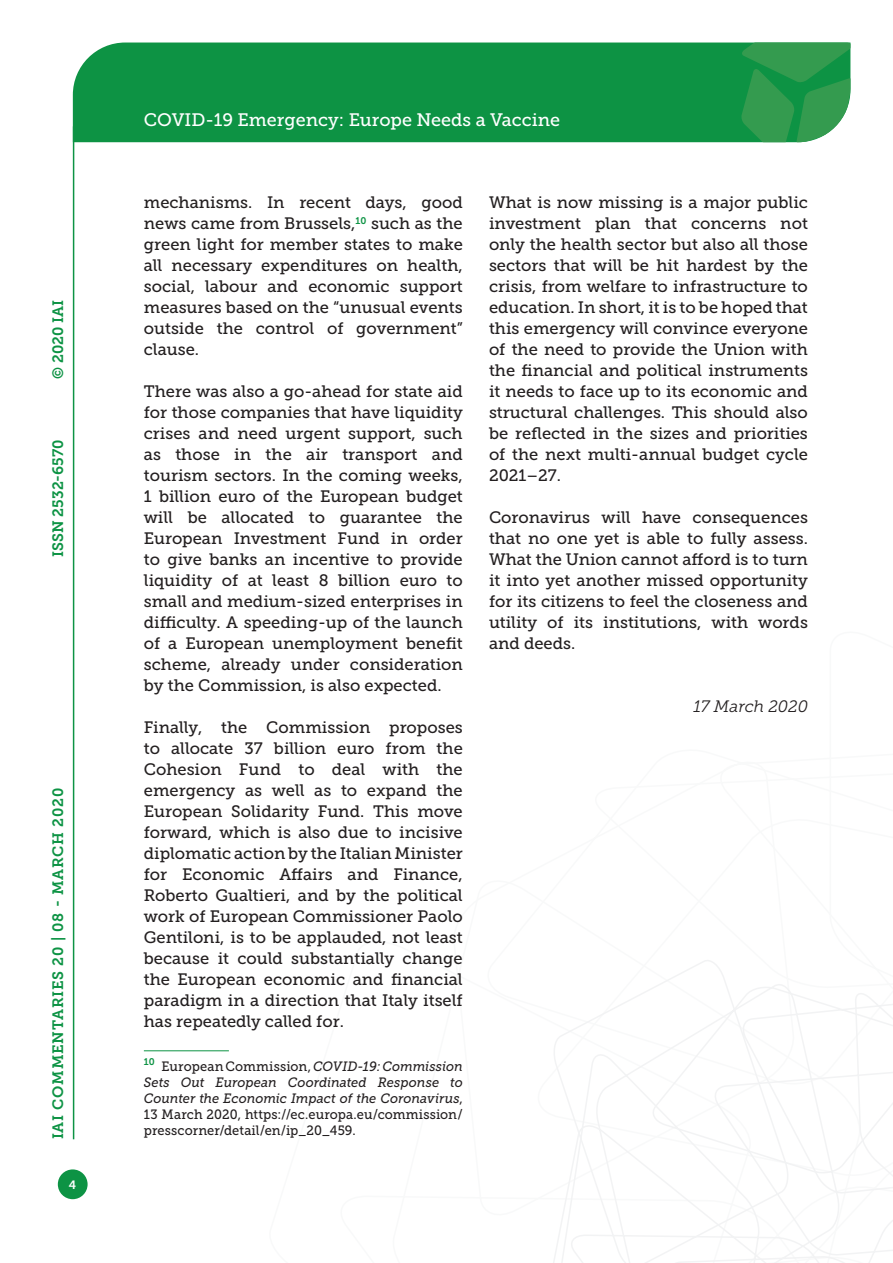
<style>
.page{position:relative;width:893px;height:1263px;background:#fff}
.page>*{position:absolute;margin:0;border:0;box-sizing:border-box;transform-origin:0 0}
.t1{font:18px "Museo Slab 500";color:#fff}
.Testo{font:16.5px/21px "Museo Slab 500";color:#231f20;text-align:justify}
.Testo-2{font:italic 16.5px "Museo Slab 300";color:#231f20}
.t2{font:15px "Museo Slab 700";letter-spacing:.05em;color:#0d9344}
.t3{font:15px "Museo Slab 700";color:#0d9344}
.Nota{font:13.5px/16.2px "Museo Slab 500";letter-spacing:.005em;color:#231f20;text-align:justify;scale:.95 1}
.t4{font:12px "Museo Slab 700";color:#fff}
.s1{font-style:italic}
</style>
<div class="page">
<svg style="left:553px;top:960px;width:340px;height:303px"></svg>
<div style="left:73px;top:43px;width:668px;height:99px;background:#0d9344"></div>
<svg style="left:741px;top:43px;width:109px;height:99px;background:#339d54"></svg>
<div style="left:58px;top:1169px;width:30px;height:30px;background:#0d9344;border-radius:50%"></div>
<hr style="left:73px;top:126px;width:1px;height:1013px;background:#0d9344">
<hr style="left:144px;top:1050px;width:85px;height:1px;background:#0d9344">
<p class="t2" style="left:50px;top:379px;width:80px;rotate:-90deg">© 2020 IAI</p>
<p class="t3" style="left:50px;top:557px;width:119px;rotate:-90deg">ISSN 2532-6570</p>
<p class="t2" style="left:50px;top:1139px;width:353px;rotate:-90deg">IAI COMMENTARIES 20 | 08 - MARCH 2020</p>
<p class="t4" style="left:69px;top:1178px;width:9px">4</p>
<p class="t1" style="left:144px;top:110px;width:418px">COVID-19 Emergency: Europe Needs a Vaccine</p>
<p class="Testo" style="left:144px;top:192px;width:320px">mechanisms. In recent days, good news came from Brussels,<sup>10</sup> such as the green light for member states to make all necessary expenditures on health, social, labour and economic support measures based on the “unusual events outside the control of government” clause.</p>
<p class="Testo" style="left:144px;top:381px;width:320px">There was also a go-ahead for state aid for those companies that have liquidity crises and need urgent support, such as those in the air transport and tourism sectors. In the coming weeks, 1 billion euro of the European budget will be allocated to guarantee the European Investment Fund in order to give banks an incentive to provide liquidity of at least 8 billion euro to small and medium-sized enterprises in difficulty. A speeding-up of the launch of a European unemployment benefit scheme, already under consideration by the Commission, is also expected.</p>
<p class="Testo" style="left:144px;top:717px;width:320px">Finally, the Commission proposes to allocate 37 billion euro from the Cohesion Fund to deal with the emergency as well as to expand the European Solidarity Fund. This move forward, which is also due to incisive diplomatic action by the Italian Minister for Economic Affairs and Finance, Roberto Gualtieri, and by the political work of European Commissioner Paolo Gentiloni, is to be applauded, not least because it could substantially change the European economic and financial paradigm in a direction that Italy itself has repeatedly called for.</p>
<p class="Nota" style="left:144px;top:1058px;width:337px"><sup>10</sup> European Commission, <span class="s1">COVID-19: Commission Sets Out European Coordinated Response to Counter the Economic Impact of the Coronavirus</span>, 13 March 2020, https://ec.europa.eu/commission/ presscorner/detail/en/ip_20_459.</p>
<p class="Testo" style="left:489px;top:192px;width:320px">What is now missing is a major public investment plan that concerns not only the health sector but also all those sectors that will be hit hardest by the crisis, from welfare to infrastructure to education. In short, it is to be hoped that this emergency will convince everyone of the need to provide the Union with the financial and political instruments it needs to face up to its economic and structural challenges. This should also be reflected in the sizes and priorities of the next multi-annual budget cycle 2021–27.</p>
<p class="Testo" style="left:489px;top:507px;width:320px">Coronavirus will have consequences that no one yet is able to fully assess.<br>What the Union cannot afford is to turn it into yet another missed opportunity for its citizens to feel the closeness and utility of its institutions, with words and deeds.</p>
<p class="Testo-2" style="left:693px;top:697px;width:116px">17 March 2020</p>
</div>
